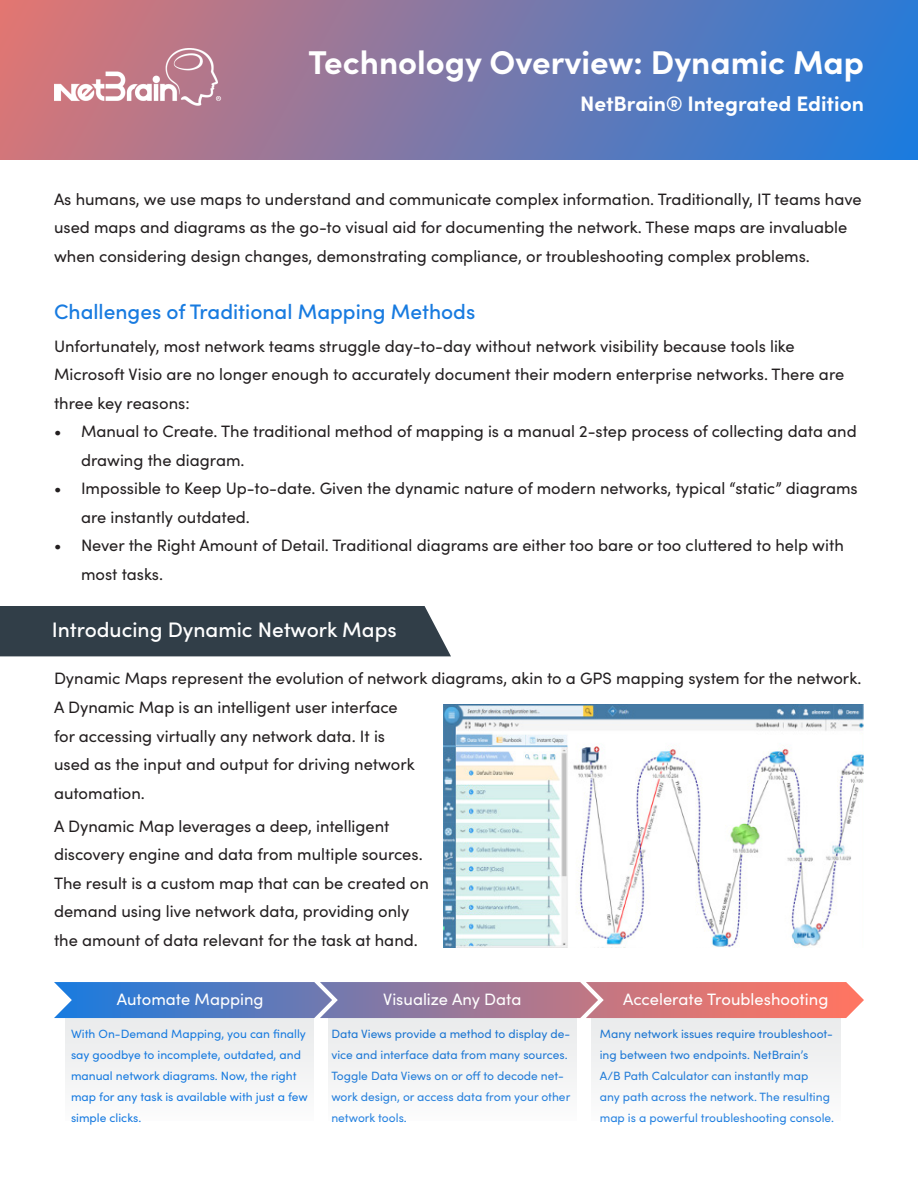
<style>
.page{position:relative;width:918px;height:1188px;background:#fff}
.page>*{position:absolute;margin:0;border:0;box-sizing:border-box;transform-origin:0 0}
.t1{font:700 33px "Sofia Pro";color:#fff}
.t2{font:500 21px "Sofia Pro";color:#187be0}
.t3{font:500 21px "Sofia Pro";color:#fff}
.t4{font:700 21px "Sofia Pro";color:#fff}
.t5{font:16.5px/28.5px "Sofia Pro";color:#231f20}
.t6{font:16.5px "Sofia Pro";color:#fff}
.t7{font:12px/21px "Sofia Pro";color:#187be0}
</style>
<div class="page">
<div style="left:0;top:0;width:918px;height:159px;background:linear-gradient(to right,#db7675,#227bda)"></div>
<div style="left:65px;top:1019px;width:248px;height:102px;background:#f2f3f3"></div>
<img style="left:444px;top:704px;width:420px;height:244px">
<div style="left:0;top:606px;width:451px;height:50px;background:#313e48"></div>
<svg style="left:54px;top:982px;width:810px;height:36px;background:#997c9e"></svg>
<div style="left:328px;top:1019px;width:249px;height:102px;background:#f2f3f3"></div>
<div style="left:592px;top:1019px;width:248px;height:102px;background:#f2f3f3"></div>
<img style="left:55px;top:49px;width:171px;height:60px">
<p class="t1" style="left:308px;top:37px;width:557px">Technology Overview: Dynamic Map</p>
<p class="t4" style="left:580px;top:88px;width:285px">NetBrain® Integrated Edition</p>
<p class="t5" style="left:54px;top:184px;width:809px">As humans, we use maps to understand and communicate complex information. Traditionally, IT teams have used maps and diagrams as the go-to visual aid for documenting the network. These maps are invaluable when considering design changes, demonstrating compliance, or troubleshooting complex problems.</p>
<p class="t2" style="left:54px;top:296px;width:423px">Challenges of Traditional Mapping Methods</p>
<p class="t5" style="left:54px;top:331px;width:792px">Unfortunately, most network teams struggle day-to-day without network visibility because tools like<br>Microsoft Visio are no longer enough to accurately document their modern enterprise networks. There are three key reasons:</p>
<p class="t5" style="left:81px;top:416px;width:777px;text-indent:-27px">• Manual to Create. The traditional method of mapping is a manual 2-step process of collecting data and drawing the diagram.</p>
<p class="t5" style="left:81px;top:473px;width:778px;text-indent:-27px">• Impossible to Keep Up-to-date. Given the dynamic nature of modern networks, typical “static” diagrams are instantly outdated.</p>
<p class="t5" style="left:81px;top:530px;width:764px;text-indent:-27px">• Never the Right Amount of Detail. Traditional diagrams are either too bare or too cluttered to help with most tasks.</p>
<p class="t3" style="left:52px;top:614px;width:346px">Introducing Dynamic Network Maps</p>
<p class="t5" style="left:54px;top:663px;width:809px">Dynamic Maps represent the evolution of network diagrams, akin to a GPS mapping system for the network.</p>
<p class="t5" style="left:54px;top:692px;width:362px">A Dynamic Map is an intelligent user interface for accessing virtually any network data. It is used as the input and output for driving network automation.</p>
<p class="t5" style="left:54px;top:811px;width:376px">A Dynamic Map leverages a deep, intelligent discovery engine and data from multiple sources.<br>The result is a custom map that can be created on demand using live network data, providing only the amount of data relevant for the task at hand.</p>
<p class="t6" style="left:117px;top:987px;width:148px">Automate Mapping</p>
<p class="t6" style="left:383px;top:987px;width:140px">Visualize Any Data</p>
<p class="t6" style="left:623px;top:987px;width:207px">Accelerate Troubleshooting</p>
<p class="t7" style="left:71px;top:1023px;width:238px">With On-Demand Mapping, you can finally say goodbye to incomplete, outdated, and manual network diagrams. Now, the right map for any task is available with just a few simple clicks.</p>
<p class="t7" style="left:331px;top:1023px;width:240px">Data Views provide a method to display de&shy;vice and interface data from many sources.</p>
<p class="t7" style="left:600px;top:1023px;width:236px">Many network issues require troubleshoot&shy;ing between two endpoints. NetBrain’s<br>A/B Path Calculator can instantly map<br>any path across the network. The resulting map is a powerful troubleshooting console.</p>
<p class="t7" style="left:331px;top:1065px;width:240px">Toggle Data Views on or off to decode net&shy;work design, or access data from your other network tools.</p>
</div>
